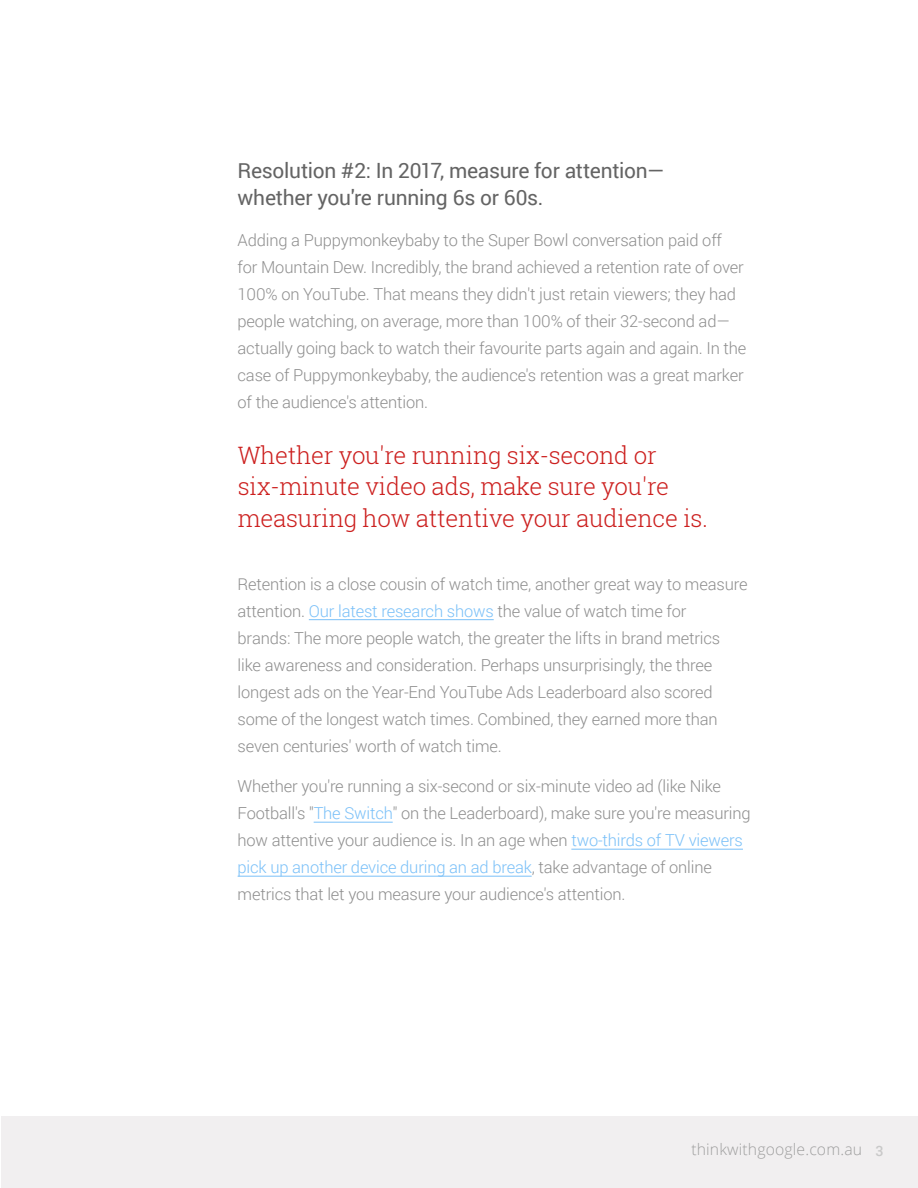
<style>
.page{position:relative;width:918px;height:1188px;background:#fff}
.page>*{position:absolute;margin:0;border:0;box-sizing:border-box;transform-origin:0 0}
.t1{font:300 24px/31.5px "Roboto Slab";letter-spacing:-.01em;color:#cc201f}
.t2{font:21px/27px "Roboto";letter-spacing:-.015em;color:#646464}
.t3{font:300 16.5px/27px "Roboto";letter-spacing:-.01em;color:#8e8e8e}
.t4{font:300 15.75px "Open Sans";letter-spacing:.01em;color:#9e9e9e}
.s1{color:#7ac0f8}
.s2{font-family:"Roboto";font-weight:500;font-size:14.25px;color:#c9c9c9}
</style>
<div class="page">
<div style="left:2px;top:1116px;width:916px;height:72px;background:#f1eff0"></div>
<hr style="left:309px;top:619px;width:185px;height:1px;background:#7ac0f8">
<hr style="left:314px;top:822px;width:79px;height:1px;background:#7ac0f8">
<hr style="left:571px;top:849px;width:172px;height:1px;background:#7ac0f8">
<hr style="left:238px;top:876px;width:294px;height:1px;background:#7ac0f8">
<p class="t2" style="left:238px;top:157px;width:428px">Resolution #2: In 2017, measure for attention— whether you're running 6s or 60s.</p>
<p class="t3" style="left:238px;top:226px;width:510px">Adding a Puppymonkeybaby to the Super Bowl conversation paid off<br>for Mountain Dew. Incredibly, the brand achieved a retention rate of over 100% on YouTube. That means they didn't just retain viewers; they had people watching, on average, more than 100% of their 32-second ad— actually going back to watch their favourite parts again and again. In the case of Puppymonkeybaby, the audience's retention was a great marker of the audience's attention.</p>
<h1 class="t1" style="left:238px;top:439px;width:472px">Whether you're running six-second or six-minute video ads, make sure you're measuring how attentive your audience is.</h1>
<p class="t3" style="left:238px;top:570px;width:511px">Retention is a close cousin of watch time, another great way to measure attention. <span class="s1">Our latest research shows</span> the value of watch time for<br>brands: The more people watch, the greater the lifts in brand metrics like awareness and consideration. Perhaps unsurprisingly, the three longest ads on the Year-End YouTube Ads Leaderboard also scored some of the longest watch times. Combined, they earned more than seven centuries' worth of watch time.</p>
<p class="t3" style="left:238px;top:772px;width:515px">Whether you're running a six-second or six-minute video ad (like Nike Football's "<span class="s1">The Switch</span>" on the Leaderboard), make sure you're measuring how attentive your audience is. In an age when <span class="s1">two-thirds of TV viewers pick up another device during an ad break</span>, take advantage of online metrics that let you measure your audience's attention.</p>
<p class="t4" style="left:691px;top:1139px;width:194px">thinkwithgoogle.com.au <span class="s2">3</span></p>
</div>
